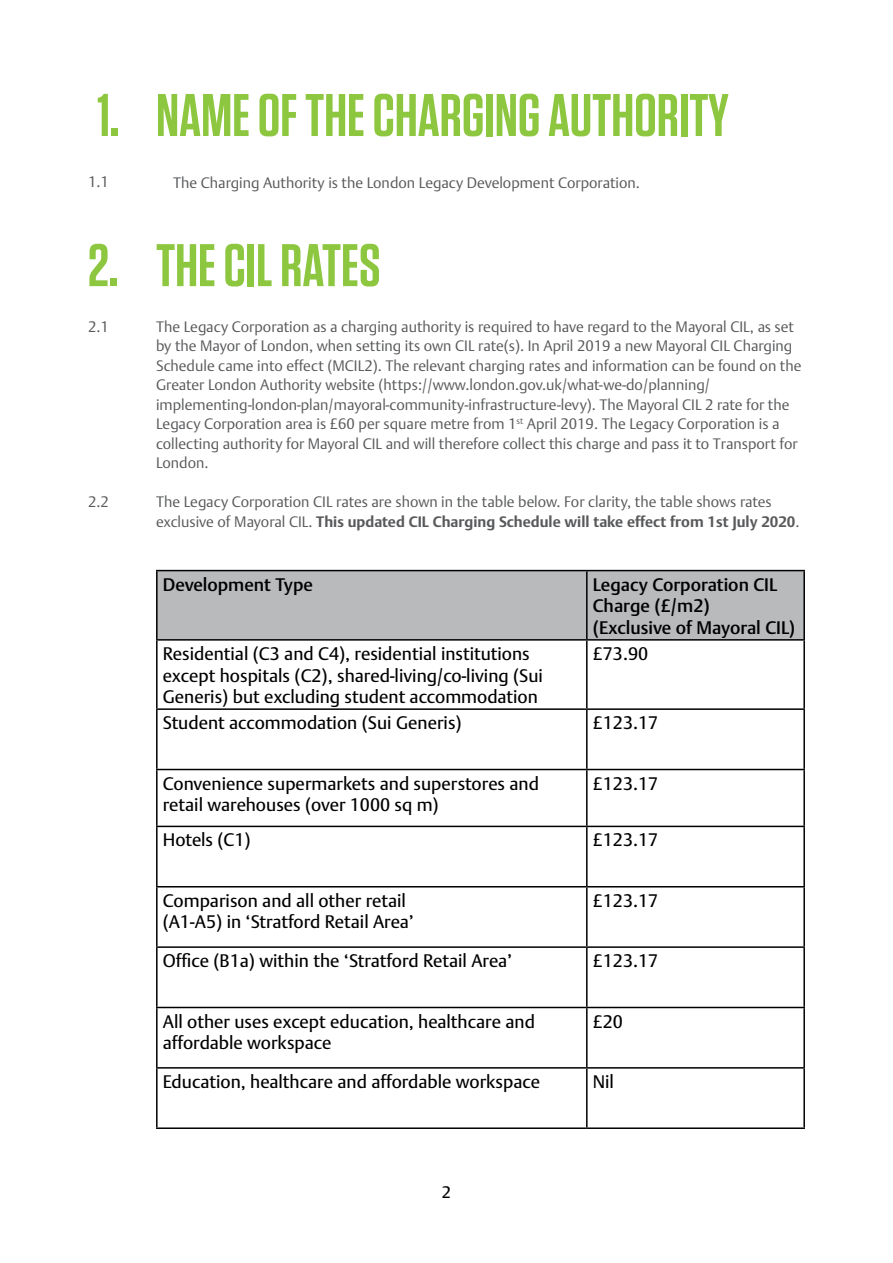
<style>
.page{position:relative;width:893px;height:1263px;background:#fff}
.page>*{position:absolute;margin:0;border:0;box-sizing:border-box;transform-origin:0 0}
.t1{font:600 60px "Tungsten";color:#8dc63f}
.t2{font:18px/21.6px "DTL Argo TOT";color:#000}
.t3{font:500 18px/21.6px "DTL Argo TOT";color:#000}
.t4{font:16.5px "DTL Argo TOT";color:#000}
.t5{font:300 15px/19.5px "DTL Argo TOT";color:#58595b}
.s1{font-weight:700}
</style>
<div class="page">
<div style="left:157px;top:571px;width:430px;height:69px;background:#b8babc"></div>
<div style="left:587px;top:571px;width:217px;height:69px;background:#b8babc"></div>
<hr style="left:156px;top:641px;width:2px;height:67px;background:#000">
<hr style="left:586px;top:641px;width:2px;height:67px;background:#000">
<hr style="left:803px;top:641px;width:2px;height:67px;background:#000">
<hr style="left:156px;top:708px;width:431px;height:2px;background:#000">
<hr style="left:156px;top:710px;width:2px;height:59px;background:#000">
<hr style="left:587px;top:708px;width:218px;height:2px;background:#000">
<hr style="left:586px;top:710px;width:2px;height:59px;background:#000">
<hr style="left:803px;top:710px;width:2px;height:59px;background:#000">
<hr style="left:156px;top:769px;width:431px;height:1px;background:#000">
<hr style="left:156px;top:770px;width:2px;height:56px;background:#000">
<hr style="left:587px;top:769px;width:218px;height:1px;background:#000">
<hr style="left:586px;top:770px;width:2px;height:56px;background:#000">
<hr style="left:803px;top:770px;width:2px;height:56px;background:#000">
<hr style="left:156px;top:826px;width:431px;height:1px;background:#000">
<hr style="left:156px;top:827px;width:2px;height:59px;background:#000">
<hr style="left:587px;top:826px;width:218px;height:1px;background:#000">
<hr style="left:586px;top:827px;width:2px;height:59px;background:#000">
<hr style="left:803px;top:827px;width:2px;height:59px;background:#000">
<hr style="left:156px;top:886px;width:431px;height:1px;background:#000">
<hr style="left:156px;top:887px;width:2px;height:59px;background:#000">
<hr style="left:587px;top:886px;width:218px;height:1px;background:#000">
<hr style="left:586px;top:887px;width:2px;height:59px;background:#000">
<hr style="left:803px;top:887px;width:2px;height:59px;background:#000">
<hr style="left:156px;top:946px;width:431px;height:2px;background:#000">
<hr style="left:156px;top:948px;width:2px;height:59px;background:#000">
<hr style="left:587px;top:946px;width:218px;height:2px;background:#000">
<hr style="left:586px;top:948px;width:2px;height:59px;background:#000">
<hr style="left:803px;top:948px;width:2px;height:59px;background:#000">
<hr style="left:156px;top:1007px;width:431px;height:1px;background:#000">
<hr style="left:156px;top:1008px;width:2px;height:59px;background:#000">
<hr style="left:587px;top:1007px;width:218px;height:1px;background:#000">
<hr style="left:586px;top:1008px;width:2px;height:59px;background:#000">
<hr style="left:803px;top:1008px;width:2px;height:59px;background:#000">
<hr style="left:156px;top:1067px;width:431px;height:1px;background:#000">
<hr style="left:156px;top:1068px;width:2px;height:59px;background:#000">
<hr style="left:587px;top:1067px;width:218px;height:1px;background:#000">
<hr style="left:586px;top:1068px;width:2px;height:59px;background:#000">
<hr style="left:803px;top:1068px;width:2px;height:59px;background:#000">
<hr style="left:156px;top:1127px;width:431px;height:2px;background:#000">
<hr style="left:587px;top:1127px;width:218px;height:2px;background:#000">
<hr style="left:156px;top:570px;width:431px;height:1px;background:#000">
<hr style="left:156px;top:571px;width:2px;height:68px;background:#000">
<hr style="left:587px;top:570px;width:218px;height:1px;background:#000">
<hr style="left:586px;top:571px;width:2px;height:68px;background:#000">
<hr style="left:803px;top:571px;width:2px;height:68px;background:#000">
<hr style="left:156px;top:639px;width:431px;height:2px;background:#000">
<hr style="left:587px;top:639px;width:218px;height:2px;background:#000">
<h1 class="t1" style="left:97px;top:84px;width:633px">1. NAME OF THE CHARGING AUTHORITY</h1>
<p class="t5" style="left:88px;top:172px;width:22px">1.1</p>
<p class="t5" style="left:173px;top:173px;width:468px">The Charging Authority is the London Legacy Development Corporation.</p>
<h1 class="t1" style="left:88px;top:234px;width:294px">2. THE CIL RATES</h1>
<p class="t5" style="left:88px;top:317px;width:22px">2.1</p>
<p class="t5" style="left:156px;top:317px;width:647px">The Legacy Corporation as a charging authority is required to have regard to the Mayoral CIL, as set by the Mayor of London, when setting its own CIL rate(s). In April 2019 a new Mayoral CIL Charging Schedule came into effect (MCIL2). The relevant charging rates and information can be found on the Greater London Authority website (https://www.london.gov.uk/what-we-do/planning/ implementing-london-plan/mayoral-community-infrastructure-levy). The Mayoral CIL 2 rate for the Legacy Corporation area is £60 per square metre from 1<sup>st</sup> April 2019. The Legacy Corporation is a collecting authority for Mayoral CIL and will therefore collect this charge and pass it to Transport for London.</p>
<p class="t5" style="left:88px;top:493px;width:22px">2.2</p>
<p class="t5" style="left:156px;top:493px;width:645px">The Legacy Corporation CIL rates are shown in the table below. For clarity, the table shows rates exclusive of Mayoral CIL. <span class="s1">This updated CIL Charging Schedule will take effect from 1st July 2020</span>.</p>
<p class="t3" style="left:163px;top:574px;width:152px">Development Type</p>
<p class="t3" style="left:593px;top:574px;width:204px">Legacy Corporation CIL<br>Charge (£/m2)<br>(Exclusive of Mayoral CIL)</p>
<p class="t2" style="left:163px;top:643px;width:382px">Residential (C3 and C4), residential institutions except hospitals (C2), shared-living/co-living (Sui<br>Generis) but excluding student accommodation</p>
<p class="t2" style="left:593px;top:643px;width:57px">£73.90</p>
<p class="t2" style="left:163px;top:712px;width:300px">Student accommodation (Sui Generis)</p>
<p class="t2" style="left:593px;top:712px;width:67px">£123.17</p>
<p class="t2" style="left:163px;top:773px;width:378px">Convenience supermarkets and superstores and retail warehouses (over 1000 sq m)</p>
<p class="t2" style="left:593px;top:773px;width:67px">£123.17</p>
<p class="t2" style="left:163px;top:829px;width:89px">Hotels (C1)</p>
<p class="t2" style="left:593px;top:829px;width:67px">£123.17</p>
<p class="t2" style="left:163px;top:890px;width:253px">Comparison and all other retail (A1-A5) in ‘Stratford Retail Area’</p>
<p class="t2" style="left:593px;top:890px;width:67px">£123.17</p>
<p class="t2" style="left:163px;top:950px;width:351px">Offce (B1a) within the ‘Stratford Retail Area’</p>
<p class="t2" style="left:593px;top:950px;width:67px">£123.17</p>
<p class="t2" style="left:163px;top:1010px;width:374px">All other uses except education, healthcare and affordable workspace</p>
<p class="t2" style="left:593px;top:1010px;width:32px">£20</p>
<p class="t2" style="left:163px;top:1071px;width:379px">Education, healthcare and affordable workspace</p>
<p class="t2" style="left:593px;top:1071px;width:23px">Nil</p>
<p class="t4" style="left:442px;top:1183px;width:11px">2</p>
</div>
